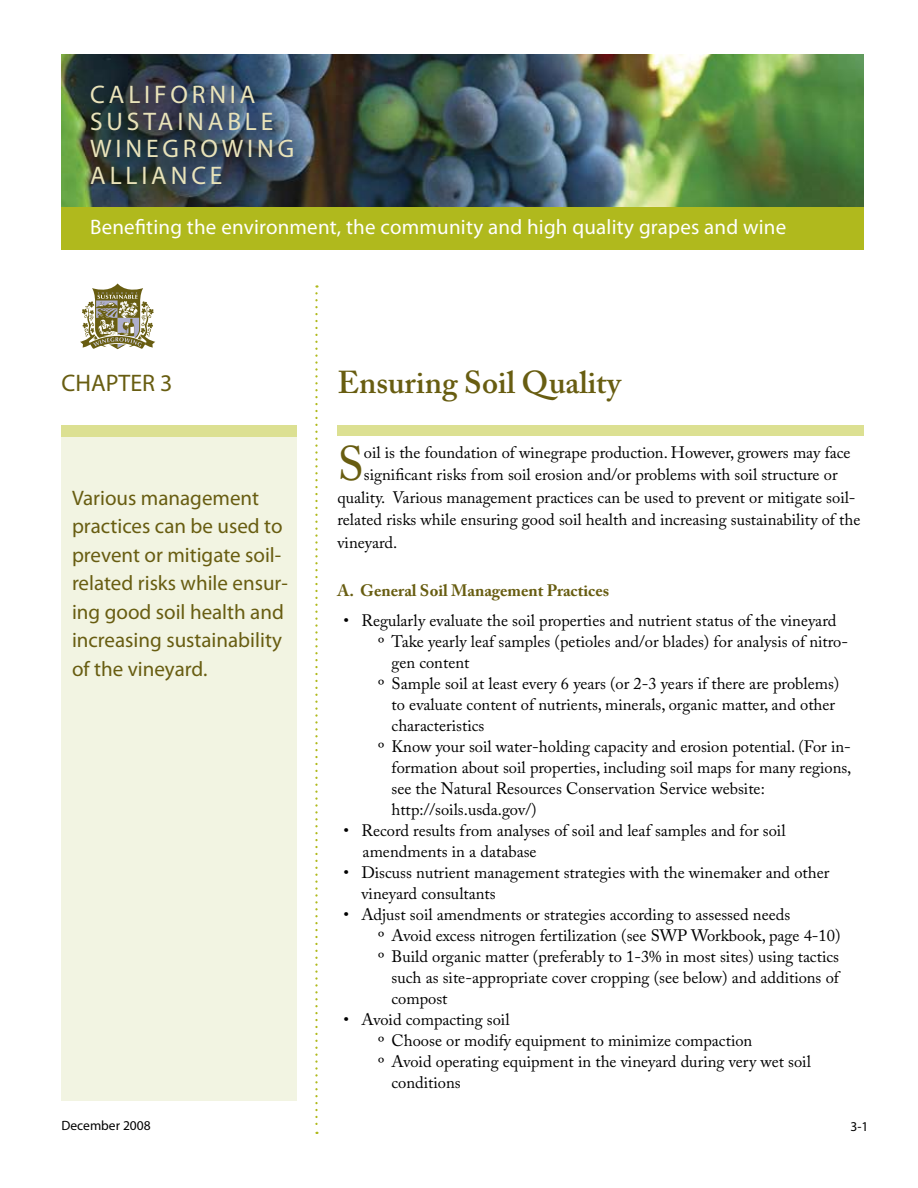
<style>
.page{position:relative;width:918px;height:1188px;background:#fff}
.page>*{position:absolute;margin:0;border:0;box-sizing:border-box;transform-origin:0 0}
.t1{font:48.15px "Adobe Caslon Pro";color:#685d11}
.t2{font:600 31.5px "Adobe Caslon Pro";color:#685d11}
.t3{font:25.5px/27px "Myriad Pro";letter-spacing:.15em;color:#e9e3ba}
.t4{font:24px "Myriad Pro";color:#685d11}
.t5{font:21px/28.5px "Myriad Pro";color:#685d11}
.t6{font:21px "Myriad Pro";letter-spacing:.01em;color:#fff}
.t7{font:16.5px "Adobe Caslon Pro";color:#000}
.t8{font:700 16.5px "Adobe Caslon Pro";color:#685d11}
.t9{font:13.5px "Myriad Pro";color:#000}
</style>
<div class="page">
<div style="left:62px;top:207px;width:802px;height:43px;background:#b0b91d"></div>
<svg style="left:315px;top:285px;width:3px;height:849px"></svg>
<svg style="left:80px;top:284px;width:75px;height:65px"></svg>
<div style="left:62px;top:435px;width:235px;height:666px;background:#f2f4e2"></div>
<img style="left:62px;top:54px;width:802px;height:153px">
<div style="left:338px;top:425px;width:526px;height:11px;background:#dce092"></div>
<div style="left:62px;top:425px;width:235px;height:12px;background:#dce092"></div>
<h3 class="t3" style="left:90px;top:81px;width:167px">CALIFORNIA sustainabl</h3>
<h3 class="t3" style="left:90px;top:108px;width:205px;text-indent:171px">e win egro wing allianc</h3>
<h3 class="t3" style="left:210px;top:162px;width:14px">e</h3>
<p class="t6" style="left:90px;top:214px;width:698px">Benefiting the environment, the community and high quality grapes and wine</p>
<h3 class="t4" style="left:62px;top:368px;width:113px">CHAPTER 3</h3>
<h2 class="t2" style="left:338px;top:364px;width:285px">Ensuring Soil Quality</h2>
<p class="t5" style="left:72px;top:483px;width:217px">Various management practices can be used to prevent or mitigate soil&shy;related risks while ensur&shy;ing good soil health and increasing sustainability of the vineyard.</p>
<h1 class="t1" style="left:338px;top:435px;width:28px">S</h1>
<p class="t7" style="left:364px;top:442px;width:488px">oil is the foundation of winegrape production. However, growers may face</p>
<p class="t7" style="left:364px;top:465px;width:475px">significant risks from soil erosion and/or problems with soil structure or</p>
<p class="t7" style="left:338px;top:487px;width:520px">quality. Various management practices can be used to prevent or mitigate soil-</p>
<p class="t7" style="left:338px;top:510px;width:524px">related risks while ensuring good soil health and increasing sustainability of the</p>
<p class="t7" style="left:338px;top:532px;width:61px">vineyard.</p>
<p class="t8" style="left:338px;top:581px;width:273px">A. General Soil Management Practices</p>
<p class="t7" style="left:362px;top:611px;width:476px">Regularly evaluate the soil properties and nutrient status of the vineyard</p>
<p class="t7" style="left:378px;top:632px;width:472px">º Take yearly leaf samples (petioles and/or blades) for analysis of nitro-</p>
<p class="t7" style="left:391px;top:653px;width:79px">gen content</p>
<p class="t7" style="left:378px;top:674px;width:463px">º Sample soil at least every 6 years (or 2-3 years if there are problems)</p>
<p class="t7" style="left:391px;top:695px;width:445px">to evaluate content of nutrients, minerals, organic matter, and other</p>
<p class="t7" style="left:391px;top:716px;width:94px">characteristics</p>
<p class="t7" style="left:378px;top:737px;width:474px">º Know your soil water-holding capacity and erosion potential. (For in-</p>
<p class="t7" style="left:391px;top:758px;width:462px">formation about soil properties, including soil maps for many regions,</p>
<p class="t7" style="left:391px;top:779px;width:375px">see the Natural Resources Conservation Service website:</p>
<p class="t7" style="left:392px;top:800px;width:147px">http://soils.usda.gov/)</p>
<p class="t7" style="left:361px;top:821px;width:426px">Record results from analyses of soil and leaf samples and for soil</p>
<p class="t7" style="left:363px;top:842px;width:176px">amendments in a database</p>
<p class="t7" style="left:362px;top:863px;width:469px">Discuss nutrient management strategies with the winemaker and other</p>
<p class="t7" style="left:362px;top:884px;width:136px">vineyard consultants</p>
<p class="t7" style="left:362px;top:905px;width:430px">Adjust soil amendments or strategies according to assessed needs</p>
<p class="t7" style="left:378px;top:926px;width:464px">º Avoid excess nitrogen fertilization (see SWP Workbook, page 4-10)</p>
<p class="t7" style="left:378px;top:947px;width:463px">º Build organic matter (preferably to 1-3% in most sites) using tactics</p>
<p class="t7" style="left:392px;top:968px;width:451px">such as site-appropriate cover cropping (see below) and additions of</p>
<p class="t7" style="left:392px;top:989px;width:58px">compost</p>
<p class="t7" style="left:362px;top:1010px;width:150px">Avoid compacting soil</p>
<p class="t7" style="left:378px;top:1031px;width:376px">º Choose or modify equipment to minimize compaction</p>
<p class="t7" style="left:378px;top:1052px;width:434px">º Avoid operating equipment in the vineyard during very wet soil</p>
<p class="t7" style="left:392px;top:1073px;width:71px">conditions</p>
<p class="t7" style="left:344px;top:611px;width:7px">•</p>
<p class="t7" style="left:344px;top:821px;width:7px">•</p>
<p class="t7" style="left:344px;top:863px;width:7px">•</p>
<p class="t7" style="left:344px;top:905px;width:7px">•</p>
<p class="t7" style="left:344px;top:1010px;width:7px">•</p>
<p class="t9" style="left:62px;top:1117px;width:91px">December 2008</p>
<p class="t9" style="left:850px;top:1118px;width:19px">3-1</p>
</div>
